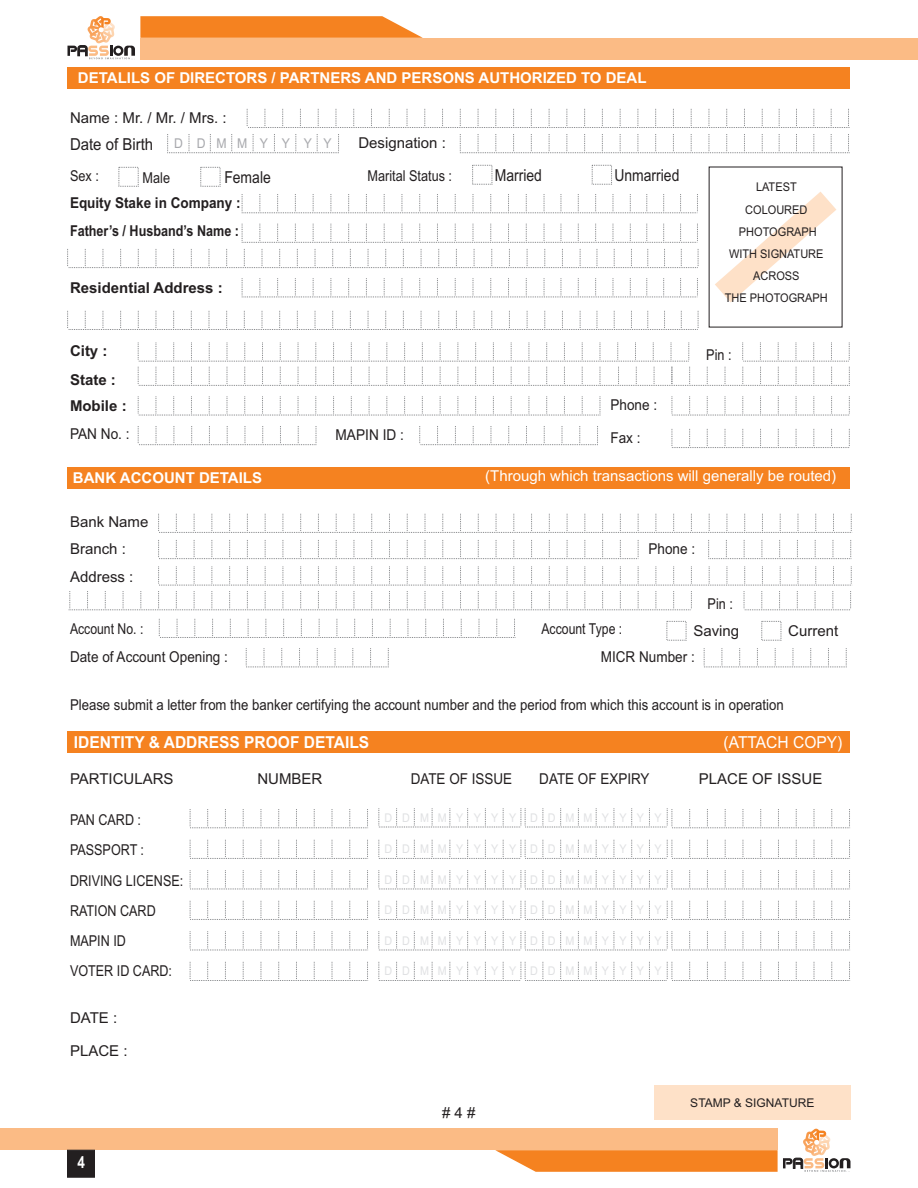
<style>
.page{position:relative;width:918px;height:1188px;background:#fff}
.page>*{position:absolute;margin:0;border:0;box-sizing:border-box;transform-origin:0 0}
.t1{font:700 16.5px "Arial";color:#fff;scale:.94 1}
.t2{font:16.5px "Arial";color:#231f20;scale:.84 1}
.t3{font:16.5px "Arial";color:#fff;scale:.94 1}
.t4{font:16.5px "Arial";color:#231f20;scale:.91 1}
.t5{font:700 16.5px "Arial Narrow";color:#fff}
.t6{font:15px/27.3px "Arial";color:#231f20}
.t7{font:15px "Arial";color:#231f20;scale:.88 1}
.t8{font:15px/30.2px "Arial";color:#231f20;scale:.84 1}
.t9{font:700 15px "Arial";color:#fff}
.t10{font:15px/32.5px "Arial";color:#231f20;scale:.9 1}
.t11{font:15px "Arial";color:#fff}
.t12{font:700 15px/27.6px "Arial";color:#231f20;scale:.9 1}
.t13{font:700 15px/29.4px "Arial";color:#231f20}
.t14{font:15px "Arial";color:#231f20;scale:.81 1}
.t15{font:15px "Arial";color:#231f20;scale:.91 1}
.t16{font:13.5px "Arial";letter-spacing:1.07em;color:#a8a9ad;scale:.91 1}
.t17{font:12px "Arial";letter-spacing:.92em;color:#e0e1e3;scale:.9 1}
.t18{font:12px/22px "Arial";color:#231f20;text-align:center;scale:.92 1}
.t19{font:12px "Arial";color:#231f20}
</style>
<div class="page">
<svg style="left:715px;top:192px;width:121px;height:110px"></svg>
<div style="left:140px;top:38px;width:778px;height:21px;background:#fbbb85"></div>
<svg style="left:68px;top:16px;width:355px;height:43px"></svg>
<div style="left:0;top:1129px;width:778px;height:21px;background:#fbbb85"></div>
<svg style="left:495px;top:1129px;width:356px;height:43px"></svg>
<div style="left:654px;top:1086px;width:196px;height:34px;background:#fee1c8"></div>
<div style="left:67px;top:67px;width:783px;height:22px;background:#f58220"></div>
<div style="left:67px;top:467px;width:783px;height:22px;background:#f58220"></div>
<svg style="left:138px;top:426px;width:179px;height:19px"></svg>
<svg style="left:419px;top:426px;width:179px;height:19px"></svg>
<svg style="left:247px;top:109px;width:603px;height:19px"></svg>
<svg style="left:167px;top:134px;width:172px;height:19px"></svg>
<svg style="left:460px;top:134px;width:390px;height:19px"></svg>
<div style="left:592px;top:165px;width:20px;height:20px;border:1px dashed #808285"></div>
<svg style="left:242px;top:194px;width:456px;height:19px"></svg>
<svg style="left:67px;top:249px;width:632px;height:19px"></svg>
<svg style="left:242px;top:224px;width:456px;height:19px"></svg>
<svg style="left:242px;top:278px;width:456px;height:19px"></svg>
<svg style="left:67px;top:311px;width:632px;height:19px"></svg>
<svg style="left:138px;top:396px;width:463px;height:20px"></svg>
<svg style="left:138px;top:342px;width:712px;height:44px"></svg>
<svg style="left:671px;top:396px;width:179px;height:20px"></svg>
<svg style="left:671px;top:429px;width:179px;height:19px"></svg>
<svg style="left:158px;top:514px;width:694px;height:19px"></svg>
<svg style="left:708px;top:540px;width:143px;height:19px"></svg>
<svg style="left:158px;top:540px;width:481px;height:19px"></svg>
<svg style="left:69px;top:566px;width:783px;height:44px"></svg>
<svg style="left:159px;top:619px;width:356px;height:19px"></svg>
<svg style="left:246px;top:648px;width:143px;height:19px"></svg>
<svg style="left:704px;top:648px;width:143px;height:19px"></svg>
<div style="left:67px;top:731px;width:783px;height:22px;background:#f58220"></div>
<svg style="left:190px;top:809px;width:178px;height:19px"></svg>
<svg style="left:378px;top:808px;width:472px;height:20px"></svg>
<svg style="left:190px;top:962px;width:178px;height:19px"></svg>
<svg style="left:378px;top:962px;width:472px;height:19px"></svg>
<svg style="left:190px;top:931px;width:178px;height:20px"></svg>
<svg style="left:378px;top:931px;width:472px;height:20px"></svg>
<svg style="left:190px;top:901px;width:178px;height:19px"></svg>
<svg style="left:378px;top:901px;width:472px;height:19px"></svg>
<svg style="left:190px;top:870px;width:178px;height:20px"></svg>
<svg style="left:378px;top:870px;width:472px;height:20px"></svg>
<svg style="left:190px;top:840px;width:178px;height:19px"></svg>
<svg style="left:378px;top:840px;width:472px;height:19px"></svg>
<svg style="left:67px;top:1150px;width:28px;height:28px"></svg>
<p class="t9" style="left:78px;top:72px;width:570px">DETALILS OF DIRECTORS / PARTNERS AND PERSONS AUTHORIZED TO DEAL</p>
<p class="t6" style="left:70px;top:105px;width:158px">Name : Mr. / Mr. / Mrs. :</p>
<p class="t6" style="left:358px;top:130px;width:89px">Designation :</p>
<p class="t4" style="left:70px;top:138px;width:93px">Date of Birth</p>
<p class="t16" style="left:174px;top:138px;width:175px">D D M MYYYY</p>
<p class="t8" style="left:70px;top:162px;width:36px">Sex :</p>
<p class="t8" style="left:143px;top:164px;width:34px">Male</p>
<p class="t2" style="left:224px;top:171px;width:57px">Female</p>
<p class="t8" style="left:368px;top:162px;width:102px">Marital Status :</p>
<p class="t2" style="left:495px;top:169px;width:58px">Married</p>
<p class="t2" style="left:614px;top:169px;width:79px">Unmarried</p>
<p class="t12" style="left:70px;top:190px;width:191px">Equity Stake in Company :<br>Father’s / Husband’s Name :</p>
<p class="t13" style="left:70px;top:274px;width:154px">Residential Address :</p>
<p class="t13" style="left:70px;top:337px;width:47px">City :<br>State :</p>
<p class="t13" style="left:70px;top:392px;width:58px">Mobile :</p>
<p class="t15" style="left:70px;top:428px;width:67px">PAN No. :</p>
<p class="t15" style="left:336px;top:429px;width:77px">MAPIN ID :</p>
<p class="t10" style="left:610px;top:390px;width:53px">Phone :<br>Fax :</p>
<p class="t18" style="left:725px;top:177px;width:113px">LATEST<br>COLOURED<br>PHOTOGRAPH<br>WITH SIGNATURE<br>ACROSS<br>THE PHOTOGRAPH</p>
<p class="t8" style="left:706px;top:341px;width:32px">Pin :</p>
<p class="t9" style="left:73px;top:472px;width:191px">BANK ACCOUNT DETAILS</p>
<p class="t11" style="left:485px;top:471px;width:352px">(Through which transactions will generally be routed)</p>
<p class="t6" style="left:70px;top:510px;width:80px">Bank Name<br>Branch :</p>
<p class="t6" style="left:70px;top:564px;width:65px">Address :</p>
<p class="t10" style="left:649px;top:534px;width:53px">Phone :</p>
<p class="t8" style="left:708px;top:590px;width:32px">Pin :</p>
<p class="t14" style="left:70px;top:623px;width:92px">Account No. :</p>
<p class="t14" style="left:541px;top:623px;width:101px">Account Type :</p>
<p class="t6" style="left:693px;top:618px;width:47px">Saving</p>
<p class="t6" style="left:788px;top:618px;width:52px">Current</p>
<p class="t10" style="left:70px;top:642px;width:177px">Date of Account Opening :</p>
<p class="t10" style="left:601px;top:642px;width:106px">MICR Number :</p>
<p class="t7" style="left:70px;top:699px;width:813px">Please submit a letter from the banker certifying the account number and the period from which this account is in operation</p>
<p class="t1" style="left:74px;top:736px;width:316px">IDENTITY &amp; ADDRESS PROOF DETAILS</p>
<p class="t3" style="left:724px;top:736px;width:128px">(ATTACH COPY)</p>
<p class="t6" style="left:70px;top:767px;width:105px">PARTICULARS</p>
<p class="t6" style="left:257px;top:767px;width:66px">NUMBER</p>
<p class="t10" style="left:411px;top:764px;width:114px">DATE OF ISSUE</p>
<p class="t10" style="left:539px;top:764px;width:124px">DATE OF EXPIRY</p>
<p class="t6" style="left:699px;top:767px;width:125px">PLACE OF ISSUE</p>
<p class="t8" style="left:70px;top:806px;width:136px">PAN CARD :<br>PASSPORT :<br>DRIVING LICENSE:<br>RATION CARD<br>MAPIN ID<br>VOTER ID CARD:</p>
<p class="t17" style="left:385px;top:813px;width:310px">DDMMYYYY DDMMYYYY</p>
<p class="t17" style="left:385px;top:844px;width:310px">DDMMYYYY DDMMYYYY</p>
<p class="t17" style="left:385px;top:875px;width:310px">DDMMYYYY DDMMYYYY</p>
<p class="t17" style="left:385px;top:906px;width:310px">DDMMYYYY DDMMYYYY</p>
<p class="t17" style="left:385px;top:936px;width:310px">DDMMYYYY DDMMYYYY</p>
<p class="t17" style="left:385px;top:967px;width:310px">DDMMYYYY DDMMYYYY</p>
<p class="t6" style="left:70px;top:1003px;width:59px;line-height:32.8px">DATE :<br>PLACE :</p>
<p class="t5" style="left:77px;top:1156px;width:9px">4</p>
<p class="t6" style="left:442px;top:1100px;width:35px"># 4 #</p>
<p class="t19" style="left:690px;top:1098px;width:126px">STAMP &amp; SIGNATURE</p>
</div>
